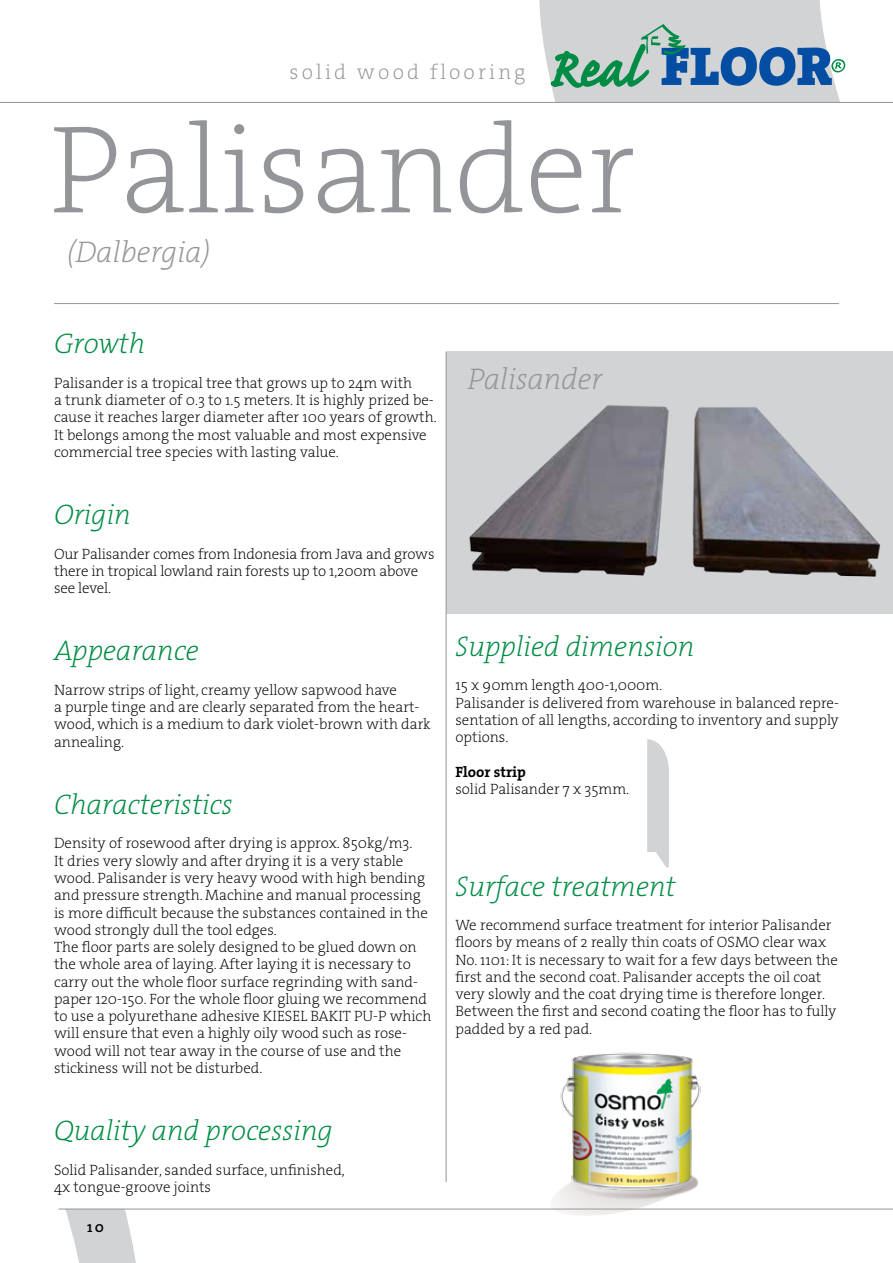
<style>
.page{position:relative;width:893px;height:1263px;background:#fff}
.page>*{position:absolute;margin:0;border:0;box-sizing:border-box;transform-origin:0 0}
.t1{font:126px "The Serif HP2 Ex Lig";color:#939598}
.t2{font:30px "The Serif HP2 Ex Lig IT";color:#939598}
.t3{font:28.5px "The Serif HP2 Ex Lig IT";color:#008c44}
.t4{font:21px "The Serif HP2 Ex Lig";letter-spacing:.15em;color:#939598}
.t5{font:15px/17.2px "The Serif HP2 Ex Lig";color:#000}
.t6{font:15px "The Serif HP7 Bld";color:#000}
.t7{font:15px "The Serif HP6 Se Bld";color:#000}
</style>
<div class="page">
<svg style="left:58px;top:1209px;width:78px;height:54px"></svg>
<svg style="left:539px;top:0;width:307px;height:102px;background:#acc0c7"></svg>
<svg style="left:548px;top:1199px;width:146px;height:16px"></svg>
<img style="left:554px;top:1052px;width:147px;height:147px">
<div style="left:446px;top:352px;width:447px;height:262px;background:#d1d3d4"></div>
<hr style="left:54px;top:303px;width:785px;height:1px;background:#939598">
<hr style="left:0;top:102px;width:893px;height:1px;background:#939598">
<img style="left:469px;top:405px;width:412px;height:172px">
<hr style="left:59px;top:1209px;width:834px;height:1px;background:#939598">
<hr style="left:446px;top:352px;width:1px;height:830px;background:#939598">
<svg style="left:647px;top:739px;width:22px;height:128px;background:#d7d9da"></svg>
<h3 class="t4" style="left:290px;top:59px;width:237px">solid wood flooring</h3>
<h1 class="t1" style="left:50px;top:89px;width:587px">Palisander</h1>
<h2 class="t2" style="left:67px;top:232px;width:145px">(Dalbergia)</h2>
<h3 class="t3" style="left:54px;top:325px;width:93px">Growth</h3>
<p class="t5" style="left:54px;top:374px;width:384px">Palisander is a tropical tree that grows up to 24m with<br>a trunk diameter of 0.3 to 1.5 meters. It is highly prized be&shy;cause it reaches larger diameter after 100 years of growth.<br>It belongs among the most valuable and most expensive commercial tree species with lasting value.</p>
<h3 class="t3" style="left:54px;top:496px;width:79px">Origin</h3>
<p class="t5" style="left:54px;top:545px;width:382px">Our Palisander comes from Indonesia from Java and grows there in tropical lowland rain forests up to 1,200m above see level.</p>
<h3 class="t3" style="left:54px;top:632px;width:147px">Appearance</h3>
<p class="t5" style="left:54px;top:681px;width:378px">Narrow strips of light, creamy yellow sapwood have<br>a purple tinge and are clearly separated from the heart&shy;wood, which is a medium to dark violet-brown with dark annealing.</p>
<h3 class="t3" style="left:54px;top:786px;width:180px">Characteristics</h3>
<p class="t5" style="left:54px;top:835px;width:379px">Density of rosewood after drying is approx. 850kg/m3.<br>It dries very slowly and after drying it is a very stable wood. Palisander is very heavy wood with high bending and pressure strength. Machine and manual processing is more difficult because the substances contained in the wood strongly dull the tool edges.<br>The floor parts are solely designed to be glued down on the whole area of laying. After laying it is necessary to carry out the whole floor surface regrinding with sand&shy;paper 120-150. For the whole floor gluing we recommend to use a polyurethane adhesive KIESEL BAKIT PU-P which will ensure that even a highly oily wood such as rose&shy;wood will not tear away in the course of use and the stickiness will not be disturbed.</p>
<h3 class="t3" style="left:54px;top:1112px;width:280px">Quality and processing</h3>
<p class="t5" style="left:54px;top:1161px;width:292px">Solid Palisander, sanded surface, unfinished,<br>4x tongue-groove joints</p>
<p class="t7" style="left:87px;top:1217px;width:19px">10</p>
<h2 class="t2" style="left:468px;top:360px;width:136px">Palisander</h2>
<h3 class="t3" style="left:455px;top:628px;width:241px">Supplied dimension</h3>
<p class="t5" style="left:455px;top:677px;width:385px">15 x 90mm length 400-1,000m.<br>Palisander is delivered from warehouse in balanced repre&shy;sentation of all lengths, according to inventory and supply options.</p>
<p class="t6" style="left:455px;top:761px;width:72px">Floor strip</p>
<p class="t5" style="left:455px;top:780px;width:175px">solid Palisander 7 x 35mm.</p>
<h3 class="t3" style="left:455px;top:868px;width:222px">Surface treatment</h3>
<p class="t5" style="left:455px;top:916px;width:384px">We recommend surface treatment for interior Palisander floors by means of 2 really thin coats of OSMO clear wax No. 1101: It is necessary to wait for a few days between the first and the second coat. Palisander accepts the oil coat very slowly and the coat drying time is therefore longer.<br>Between the first and second coating the floor has to fully padded by a red pad.</p>
</div>
